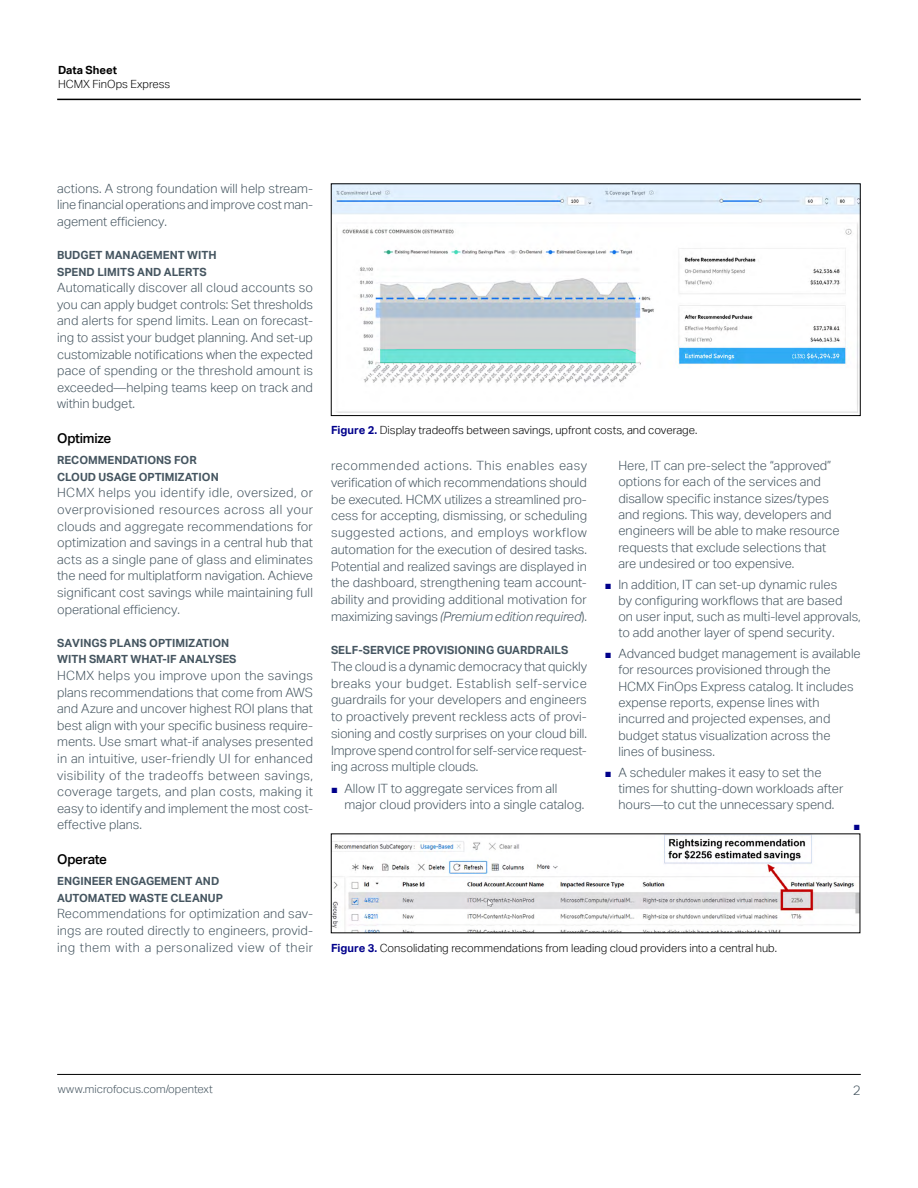
<style>
.page{position:relative;width:918px;height:1188px;background:#fff}
.page>*{position:absolute;margin:0;border:0;box-sizing:border-box;transform-origin:0 0}
.t1{font:500 13.5px "Aktiv Grotesk";letter-spacing:-.02em;color:#000}
.t2{font:300 13.5px "Aktiv Grotesk";color:#455560}
.t3{font:300 12.75px/16.6px "Aktiv Grotesk";color:#455560;text-align:justify}
.t4{font:700 11.25px "Aktiv Grotesk";color:#455560}
.t5{font:300 11.25px/14.2px "Aktiv Grotesk";color:#000}
.t6{font:300 11.25px "Aktiv Grotesk";color:#455560}
.t7{font:11.25px "Arial";color:#00008b}
.s1{font-weight:700}
.s2{font-weight:700;color:#00008b}
.s3{font-style:italic}
.s4{font-family:"Arial";font-weight:400;font-size:11.25px;color:#00008b}
</style>
<div class="page">
<hr style="left:57px;top:1074px;width:804px;height:1px;background:#000">
<hr style="left:57px;top:99px;width:804px;height:1px;background:#000">
<img style="left:333px;top:186px;width:525px;height:227px">
<div style="left:331px;top:184px;width:529px;height:232px;border:1px solid #000"></div>
<img style="left:333px;top:836px;width:525px;height:95px">
<p class="t5" style="left:58px;top:63px;width:114px"><span class="s1">Data Sheet<br></span>HCMX FinOps Express</p>
<p class="t3" style="left:57px;top:180px;width:257px">actions. A strong foundation will help stream&shy;line financial operations and improve cost man&shy;agement efficiency.</p>
<p class="t4" style="left:57px;top:248px;width:161px">BUDGET MANAGEMENT WITH</p>
<p class="t4" style="left:57px;top:265px;width:151px">SPEND LIMITS AND ALERTS</p>
<p class="t3" style="left:57px;top:279px;width:257px">Automatically discover all cloud accounts so you can apply budget controls: Set thresholds and alerts for spend limits. Lean on forecast&shy;ing to assist your budget planning. And set-up customizable notifications when the expected pace of spending or the threshold amount is exceeded—helping teams keep on track and within budget.</p>
<p class="t1" style="left:57px;top:430px;width:56px">Optimize</p>
<p class="t4" style="left:57px;top:453px;width:141px">RECOMMENDATIONS FOR</p>
<p class="t4" style="left:57px;top:470px;width:163px">CLOUD USAGE OPTIMIZATION</p>
<p class="t3" style="left:57px;top:485px;width:257px">HCMX helps you identify idle, oversized, or overprovisioned resources across all your clouds and aggregate recommendations for optimization and savings in a central hub that acts as a single pane of glass and eliminates the need for multiplatform navigation. Achieve significant cost savings while maintaining full operational efficiency.</p>
<p class="t4" style="left:57px;top:636px;width:174px">SAVINGS PLANS OPTIMIZATION</p>
<p class="t4" style="left:57px;top:652px;width:181px">WITH SMART WHAT-IF ANALYSES</p>
<p class="t3" style="left:57px;top:667px;width:257px">HCMX helps you improve upon the savings plans recommendations that come from AWS and Azure and uncover highest ROI plans that best align with your specific business require&shy;ments. Use smart what-if analyses presented in an intuitive, user-friendly UI for enhanced visibility of the tradeoffs between savings, coverage targets, and plan costs, making it easy to identify and implement the most cost&shy;effective plans.</p>
<p class="t1" style="left:57px;top:851px;width:51px">Operate</p>
<p class="t4" style="left:57px;top:874px;width:164px">ENGINEER ENGAGEMENT AND</p>
<p class="t4" style="left:57px;top:891px;width:167px">AUTOMATED WASTE CLEANUP</p>
<p class="t3" style="left:57px;top:906px;width:257px">Recommendations for optimization and sav&shy;ings are routed directly to engineers, provid&shy;ing them with a personalized view of their</p>
<p class="t5" style="left:331px;top:423px;width:368px"><span class="s2">Figure 2.</span> Display tradeoffs between savings, upfront costs, and coverage.</p>
<p class="t3" style="left:331px;top:457px;width:258px">recommended actions. This enables easy verification of which recommendations should be executed. HCMX utilizes a streamlined pro&shy;cess for accepting, dismissing, or scheduling suggested actions, and employs workflow automation for the execution of desired tasks.<br>Potential and realized savings are displayed in the dashboard, strengthening team account&shy;ability and providing additional motivation for maximizing savings <span class="s3">(Premium edition required</span>).</p>
<p class="t4" style="left:331px;top:643px;width:239px">SELF-SERVICE PROVISIONING GUARDRAILS</p>
<p class="t3" style="left:331px;top:658px;width:258px">The cloud is a dynamic democracy that quickly breaks your budget. Establish self-service guardrails for your developers and engineers to proactively prevent reckless acts of provi&shy;sioning and costly surprises on your cloud bill.<br>Improve spend control for self-service request&shy;ing across multiple clouds.</p>
<p class="t3" style="left:345px;top:780px;width:241px;text-indent:-14px"><span class="s4">■</span> Allow IT to aggregate services from all major cloud providers into a single catalog.</p>
<p class="t3" style="left:618px;top:458px;width:223px;line-height:16.2px;text-align:left">Here, IT can pre-select the “approved” options for each of the services and disallow specific instance sizes/types and regions. This way, developers and engineers will be able to make resource requests that exclude selections that are undesired or too expensive.</p>
<p class="t3" style="left:618px;top:576px;width:244px;line-height:16.2px;text-align:left;text-indent:-14px"><span class="s4">■</span> In addition, IT can set-up dynamic rules<br>by configuring workflows that are based<br>on user input, such as multi-level approvals, to add another layer of spend security.</p>
<p class="t3" style="left:618px;top:646px;width:244px;line-height:16.2px;text-align:left;text-indent:-14px"><span class="s4">■</span> Advanced budget management is available for resources provisioned through the HCMX FinOps Express catalog. It includes expense reports, expense lines with incurred and projected expenses, and budget status visualization across the<br>lines of business.</p>
<p class="t3" style="left:618px;top:764px;width:226px;line-height:16.2px;text-align:left;text-indent:-14px"><span class="s4">■</span> A scheduler makes it easy to set the times for shutting-down workloads after hours—to cut the unnecessary spend.</p>
<p class="t7" style="left:853px;top:819px;width:8px">■</p>
<p class="t5" style="left:331px;top:940px;width:448px"><span class="s2">Figure 3.</span> Consolidating recommendations from leading cloud providers into a central hub.</p>
<p class="t6" style="left:58px;top:1083px;width:157px">www.microfocus.com/opentext</p>
<p class="t2" style="left:853px;top:1082px;width:9px">2</p>
</div>
